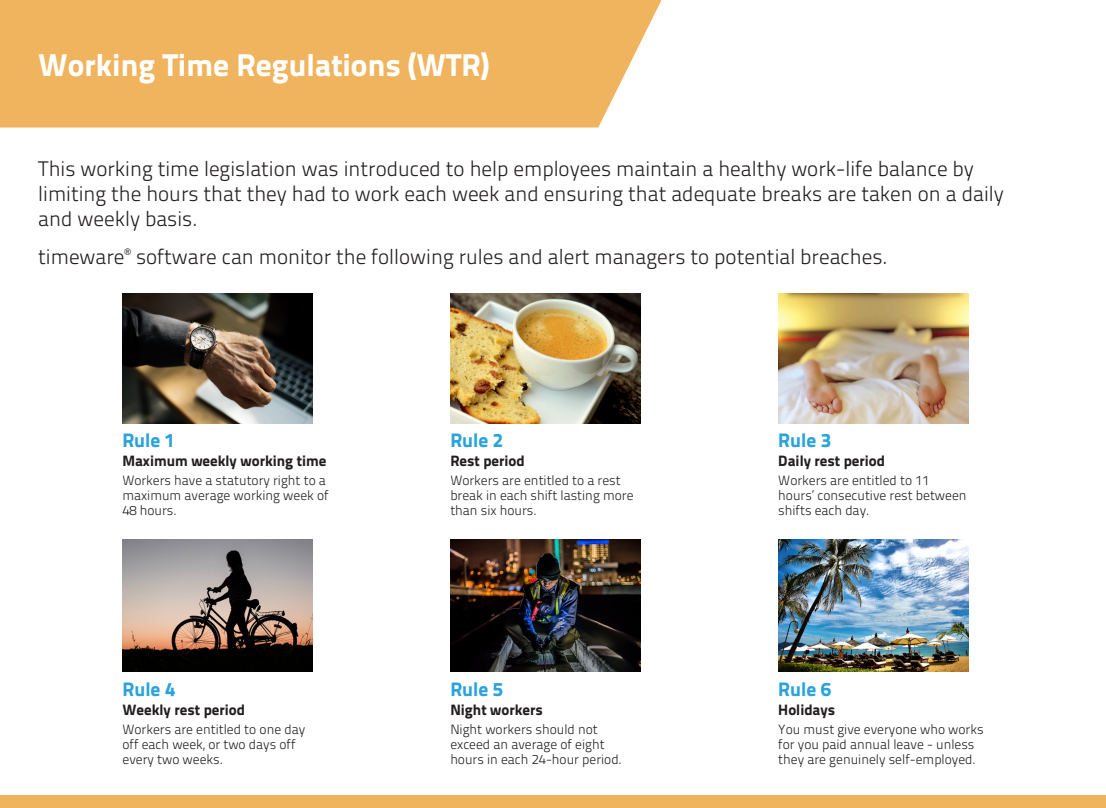
<style>
.page{position:relative;width:1106px;height:808px;background:#fff}
.page>*{position:absolute;margin:0;border:0;box-sizing:border-box;transform-origin:0 0}
.t1{font:31.5px "Titillium Text 22 L 999 wt";color:#fff}
.t2{font:21px/25.2px "Titillium Text 22 L 250 wt";color:#231f20}
.Sub-heading{font:19.5px "Titillium Text 22 L 999 wt";color:#2aa2db}
.Sub-heading-2{font:15px "Titillium Text 22 L 999 wt";color:#231f20}
.t3{font:13.5px/15px "Titillium Text 22 L 250 wt";color:#231f20}
</style>
<div class="page">
<div style="left:0;top:0;width:661px;height:128px;background:#f0b45e"></div>
<div style="left:0;top:795px;width:1106px;height:13px;background:#f0b45e"></div>
<img style="left:122px;top:293px;width:190px;height:131px">
<img style="left:778px;top:293px;width:190px;height:131px">
<img style="left:450px;top:540px;width:190px;height:131px">
<img style="left:450px;top:293px;width:190px;height:131px">
<img style="left:122px;top:540px;width:190px;height:131px">
<img style="left:778px;top:540px;width:190px;height:131px">
<p class="t1" style="left:38px;top:40px;width:452px">Working Time Regulations (WTR)</p>
<p class="t2" style="left:38px;top:155px;width:967px">This working time legislation was introduced to help employees maintain a healthy work-life balance by limiting the hours that they had to work each week and ensuring that adequate breaks are taken on a daily and weekly basis.</p>
<p class="t2" style="left:38px;top:242px;width:851px">timeware<sup>®</sup> software can monitor the following rules and alert managers to potential breaches.</p>
<p class="Sub-heading" style="left:122px;top:424px;width:54px">Rule 1</p>
<p class="Sub-heading-2" style="left:122px;top:449px;width:206px">Maximum weekly working time</p>
<p class="t3" style="left:122px;top:472px;width:208px">Workers have a statutory right to a maximum average working week of<br>48 hours.</p>
<p class="Sub-heading" style="left:122px;top:673px;width:54px">Rule 4</p>
<p class="Sub-heading-2" style="left:122px;top:698px;width:124px">Weekly rest period</p>
<p class="t3" style="left:122px;top:721px;width:184px">Workers are entitled to one day off each week, or two days off every two weeks.</p>
<p class="Sub-heading" style="left:450px;top:424px;width:54px">Rule 2</p>
<p class="Sub-heading-2" style="left:450px;top:449px;width:76px">Rest period</p>
<p class="t3" style="left:450px;top:472px;width:185px">Workers are entitled to a rest break in each shift lasting more than six hours.</p>
<p class="Sub-heading" style="left:450px;top:673px;width:54px">Rule 5</p>
<p class="Sub-heading-2" style="left:450px;top:698px;width:94px">Night workers</p>
<p class="t3" style="left:450px;top:721px;width:173px">Night workers should not exceed an average of eight hours in each 24-hour period.</p>
<p class="Sub-heading" style="left:778px;top:424px;width:54px">Rule 3</p>
<p class="Sub-heading-2" style="left:778px;top:449px;width:108px">Daily rest period</p>
<p class="t3" style="left:778px;top:472px;width:190px">Workers are entitled to 11 hours’ consecutive rest between shifts each day.</p>
<p class="Sub-heading" style="left:778px;top:673px;width:54px">Rule 6</p>
<p class="Sub-heading-2" style="left:778px;top:698px;width:58px">Holidays</p>
<p class="t3" style="left:778px;top:721px;width:207px">You must give everyone who works for you paid annual leave - unless they are genuinely self-employed.</p>
</div>
